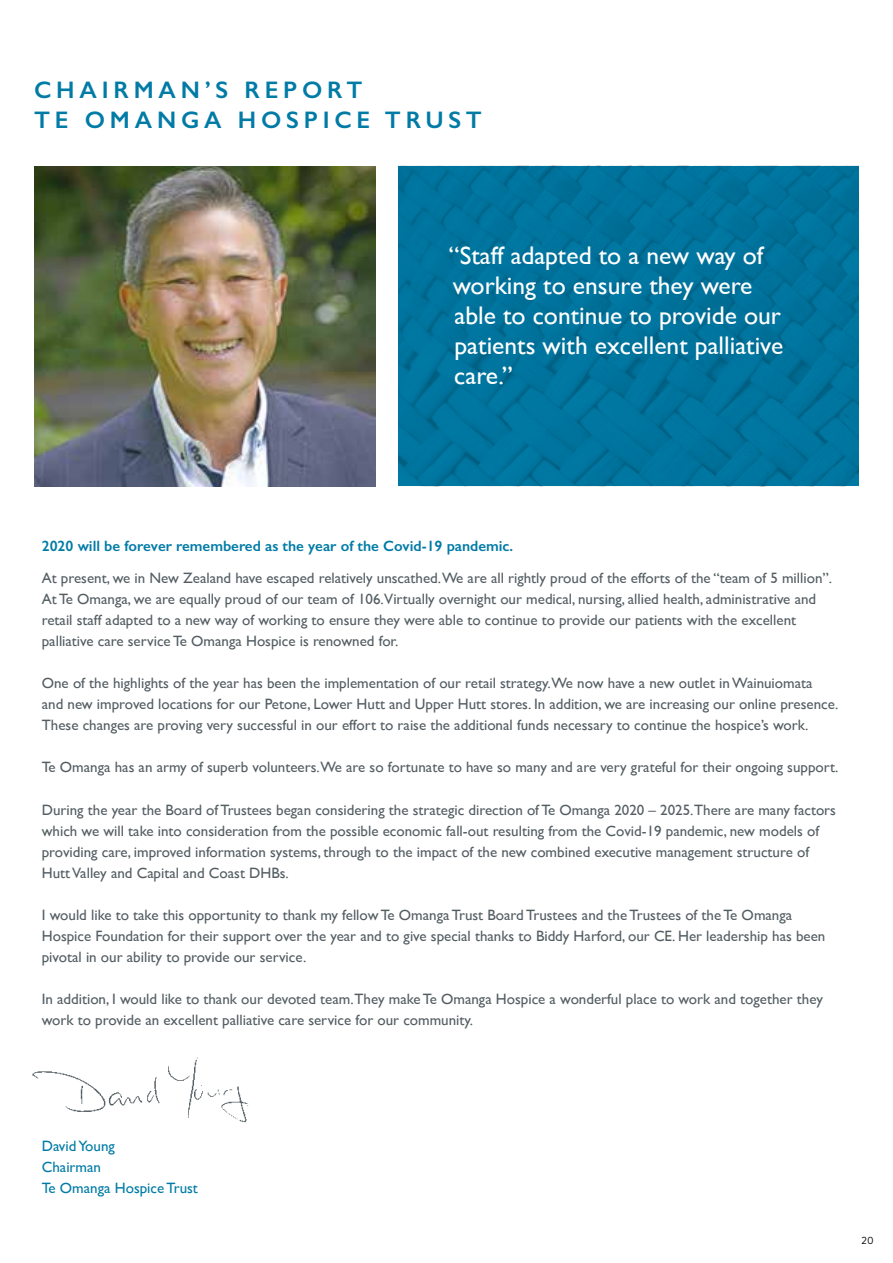
<style>
.page{position:relative;width:893px;height:1263px;background:#fff}
.page>*{position:absolute;margin:0;border:0;box-sizing:border-box;transform-origin:0 0}
.t1{font:25.5px/30px "Gill Sans";color:#fff}
.t2{font:600 24px/29.5px "Gill Sans";letter-spacing:.2em;color:#007ba6}
.t3{font:15px/21px "Gill Sans";color:#535d62}
.t4{font:600 15px "Gill Sans";color:#007ba6}
.t5{font:15px/21px "Gill Sans";color:#007ba6}
.t6{font:10.5px "Brandon Grotesque";color:#000}
</style>
<div class="page">
<img style="left:34px;top:167px;width:341px;height:319px">
<img style="left:399px;top:165px;width:460px;height:322px">
<img style="left:32px;top:1057px;width:217px;height:66px">
<h2 class="t2" style="left:34px;top:75px;width:449px">CHAIRMAN’S REPORT<br>TE OMANGA HOSPICE TRUST</h2>
<h1 class="t1" style="left:449px;top:240px;width:336px">“Staff adapted to a new way of working to ensure they were able to continue to provide our patients with excellent palliative care.”</h1>
<p class="t4" style="left:42px;top:537px;width:473px">2020 will be forever remembered as the year of the Covid-19 pandemic.</p>
<p class="t3" style="left:42px;top:568px;width:792px">At present, we in New Zealand have escaped relatively unscathed.We are all rightly proud of the efforts of the “team of 5 million”.<br>At Te Omanga, we are equally proud of our team of 106.Virtually overnight our medical, nursing, allied health, administrative and retail staff adapted to a new way of working to ensure they were able to continue to provide our patients with the excellent palliative care service Te Omanga Hospice is renowned for.</p>
<p class="t3" style="left:42px;top:673px;width:798px">One of the highlights of the year has been the implementation of our retail strategy.We now have a new outlet in Wainuiomata<br>and new improved locations for our Petone, Lower Hutt and Upper Hutt stores. In addition, we are increasing our online presence.<br>These changes are proving very successful in our effort to raise the additional funds necessary to continue the hospice’s work.</p>
<p class="t3" style="left:42px;top:757px;width:798px">Te Omanga has an army of superb volunteers.We are so fortunate to have so many and are very grateful for their ongoing support.</p>
<p class="t3" style="left:42px;top:799px;width:796px">During the year the Board of Trustees began considering the strategic direction of Te Omanga 2020 – 2025.There are many factors which we will take into consideration from the possible economic fall-out resulting from the Covid-19 pandemic, new models of providing care, improved information systems, through to the impact of the new combined executive management structure of Hutt Valley and Capital and Coast DHBs.</p>
<p class="t3" style="left:42px;top:904px;width:785px">I would like to take this opportunity to thank my fellow Te Omanga Trust Board Trustees and the Trustees of the Te Omanga<br>Hospice Foundation for their support over the year and to give special thanks to Biddy Harford, our CE. Her leadership has been pivotal in our ability to provide our service.</p>
<p class="t3" style="left:42px;top:988px;width:783px">In addition, I would like to thank our devoted team.They make Te Omanga Hospice a wonderful place to work and together they work to provide an excellent palliative care service for our community.</p>
<p class="t5" style="left:42px;top:1135px;width:158px">David Young<br>Chairman<br>Te Omanga Hospice Trust</p>
<p class="t6" style="left:862px;top:1233px;width:14px">20</p>
</div>
